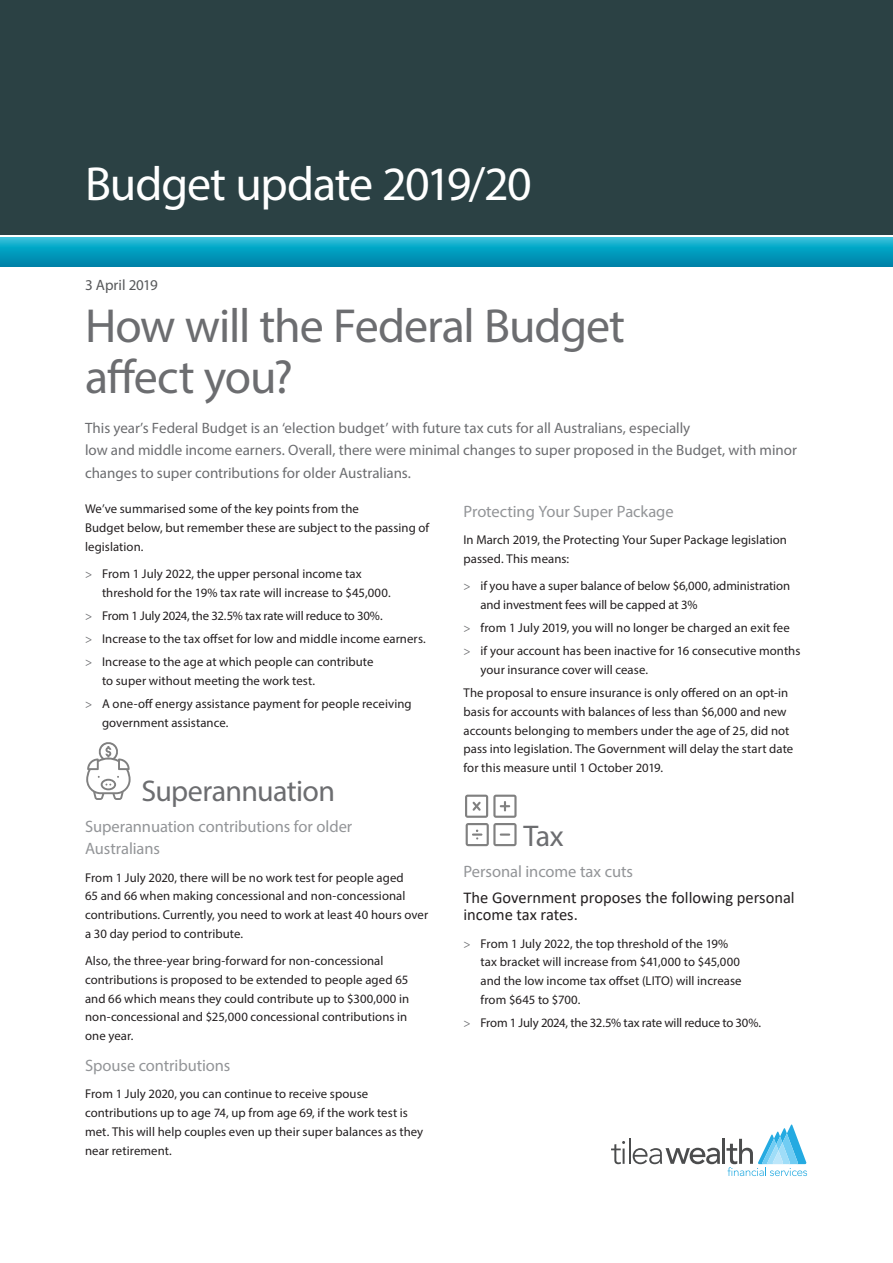
<style>
.page{position:relative;width:893px;height:1263px;background:#fff}
.page>*{position:absolute;margin:0;border:0;box-sizing:border-box;transform-origin:0 0}
.OOA_Main_title_heade{font:48px/51px "Myriad Pro";letter-spacing:-.02em;color:#6c6d70}
.t1{font:48px "Myriad Pro";letter-spacing:-.025em;color:#fff}
._00_Main_Header{font:30px "Myriad Pro";letter-spacing:-.02em;color:#6c6d70}
._01_Subhead_1{font:16.5px/22.5px "Myriad Pro";letter-spacing:-.005em;color:#939598}
.t2{font:16.5px/17.2px "Calibri";color:#231f20}
._04_Intro_Para{font:15px/22.5px "Myriad Pro";color:#6c6d70}
.t3{font:15px "Myriad Pro";letter-spacing:-.005em;color:#57585a}
._05_Body_Text{font:12.75px/18.8px "Myriad Pro";letter-spacing:.005em;color:#231f20}
._05_Body_Text-2{font:12.75px "Myriad Pro";letter-spacing:-.015em;color:#231f20}
.s1{font-size:12px;color:#6c6d70}
</style>
<div class="page">
<svg style="left:611px;top:1141px;width:14px;height:23px"></svg>
<hr style="left:629px;top:1139px;width:2px;height:25px;background:#4b4c4d">
<svg style="left:633px;top:1148px;width:87px;height:16px"></svg>
<hr style="left:722px;top:1139px;width:3px;height:25px;background:#4b4c4d">
<svg style="left:726px;top:1124px;width:81px;height:52px"></svg>
<div style="left:0;top:0;width:893px;height:235px;background:#2b4144"></div>
<svg style="left:0;top:237px;width:893px;height:30px;background:#0c9fc0"></svg>
<svg style="left:86px;top:742px;width:45px;height:58px"></svg>
<svg style="left:465px;top:795px;width:52px;height:51px"></svg>
<h1 class="t1" style="left:85px;top:154px;width:448px">Budget update 2019/20</h1>
<p class="t3" style="left:85px;top:275px;width:74px">3 April 2019</p>
<p class="OOA_Main_title_heade" style="left:85px;top:300px;width:542px">How will the Federal Budget affect you?</p>
<p class="_04_Intro_Para" style="left:85px;top:416px;width:713px">This year’s Federal Budget is an ‘election budget’ with future tax cuts for all Australians, especially<br>low and middle income earners. Overall, there were minimal changes to super proposed in the Budget, with minor changes to super contributions for older Australians.</p>
<p class="_05_Body_Text" style="left:85px;top:500px;width:346px">We’ve summarised some of the key points from the<br>Budget below, but remember these are subject to the passing of legislation.</p>
<p class="_05_Body_Text" style="left:102px;top:564px;width:290px;text-indent:-17px"><span class="s1">&gt;</span> From 1 July 2022, the upper personal income tax threshold for the 19% tax rate will increase to $45,000.</p>
<p class="_05_Body_Text-2" style="left:85px;top:608px;width:299px"><span class="s1">&gt;</span> From 1 July 2024, the 32.5% tax rate will reduce to 30%.</p>
<p class="_05_Body_Text" style="left:85px;top:629px;width:342px"><span class="s1">&gt;</span> Increase to the tax offset for low and middle income earners.</p>
<p class="_05_Body_Text" style="left:102px;top:652px;width:273px;text-indent:-17px"><span class="s1">&gt;</span> Increase to the age at which people can contribute to super without meeting the work test.</p>
<p class="_05_Body_Text" style="left:102px;top:694px;width:311px;text-indent:-17px"><span class="s1">&gt;</span> A one-off energy assistance payment for people receiving government assistance.</p>
<p class="_01_Subhead_1" style="left:463px;top:500px;width:212px">Protecting Your Super Package</p>
<p class="_05_Body_Text" style="left:463px;top:531px;width:325px">In March 2019, the Protecting Your Super Package legislation passed. This means:</p>
<p class="_05_Body_Text" style="left:480px;top:577px;width:311px;text-indent:-17px"><span class="s1">&gt;</span> if you have a super balance of below $6,000, administration and investment fees will be capped at 3%</p>
<p class="_05_Body_Text" style="left:463px;top:618px;width:328px"><span class="s1">&gt;</span> from 1 July 2019, you will no longer be charged an exit fee</p>
<p class="_05_Body_Text" style="left:480px;top:641px;width:321px;text-indent:-17px"><span class="s1">&gt;</span> if your account has been inactive for 16 consecutive months your insurance cover will cease.</p>
<p class="_05_Body_Text" style="left:463px;top:683px;width:331px">The proposal to ensure insurance is only offered on an opt-in basis for accounts with balances of less than $6,000 and new accounts belonging to members under the age of 25, did not pass into legislation. The Government will delay the start date for this measure until 1 October 2019.</p>
<p class="_00_Main_Header" style="left:141px;top:772px;width:195px">Superannuation</p>
<p class="_01_Subhead_1" style="left:85px;top:815px;width:269px">Superannuation contributions for older<br>Australians</p>
<p class="_05_Body_Text" style="left:85px;top:868px;width:345px">From 1 July 2020, there will be no work test for people aged<br>65 and 66 when making concessional and non‑concessional contributions. Currently, you need to work at least 40 hours over a 30 day period to contribute.</p>
<p class="_05_Body_Text" style="left:85px;top:951px;width:326px">Also, the three-year bring-forward for non-concessional contributions is proposed to be extended to people aged 65 and 66 which means they could contribute up to $300,000 in non-concessional and $25,000 concessional contributions in one year.</p>
<p class="_01_Subhead_1" style="left:85px;top:1054px;width:147px">Spouse contributions</p>
<p class="_05_Body_Text" style="left:85px;top:1084px;width:340px">From 1 July 2020, you can continue to receive spouse contributions up to age 74, up from age 69, if the work test is met. This will help couples even up their super balances as they near retirement.</p>
<p class="_00_Main_Header" style="left:523px;top:818px;width:42px">Tax</p>
<p class="_01_Subhead_1" style="left:463px;top:860px;width:171px">Personal income tax cuts</p>
<p class="t2" style="left:463px;top:888px;width:333px">The Government proposes the following personal income tax rates.</p>
<p class="_05_Body_Text" style="left:480px;top:934px;width:263px;text-indent:-17px"><span class="s1">&gt;</span> From 1 July 2022, the top threshold of the 19% tax bracket will increase from $41,000 to $45,000 and the low income tax offset (LITO) will increase from $645 to $700.</p>
<p class="_05_Body_Text-2" style="left:463px;top:1015px;width:299px"><span class="s1">&gt;</span> From 1 July 2024, the 32.5% tax rate will reduce to 30%.</p>
</div>
